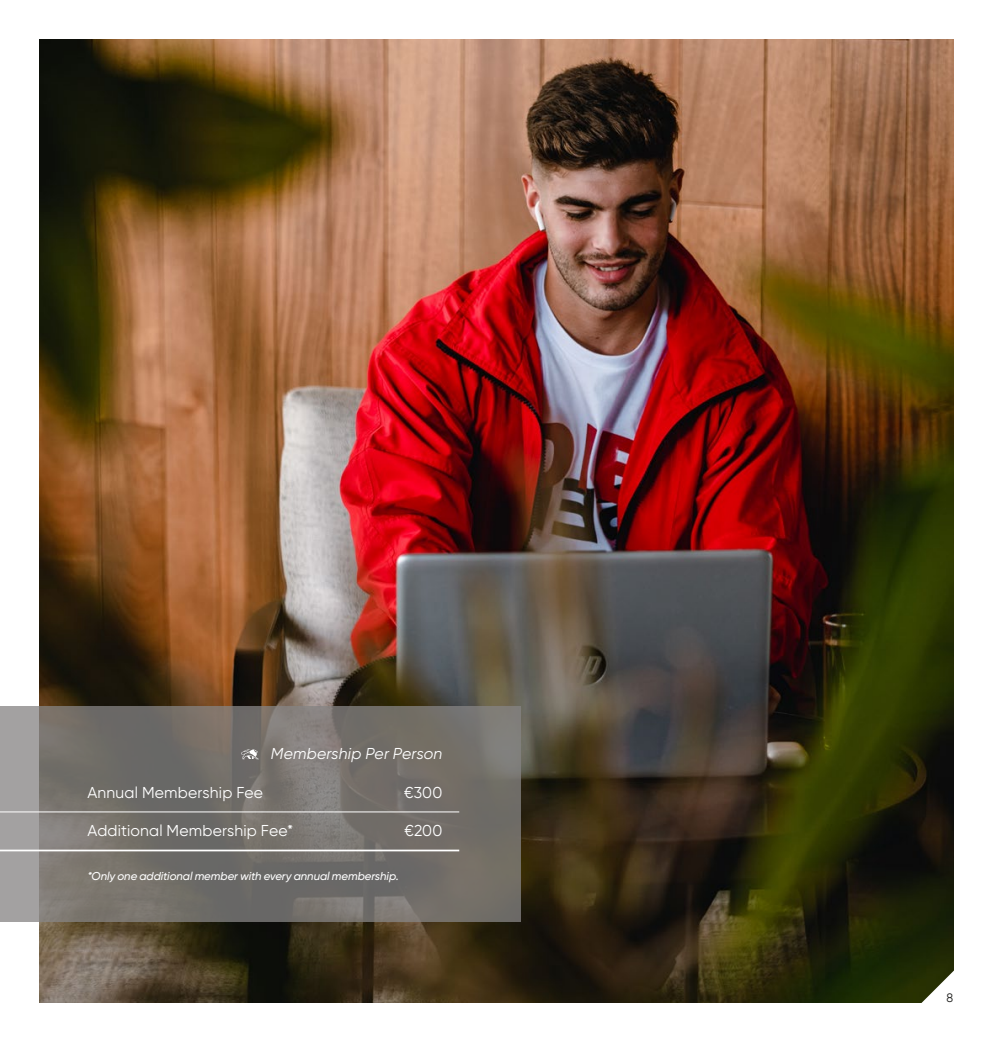
<style>
.page{position:relative;width:993px;height:1042px;background:#fff}
.page>*{position:absolute;margin:0;border:0;box-sizing:border-box;transform-origin:0 0}
.t1{font:15.75px "Gilroy";letter-spacing:.01em;color:#fff}
.t2{font:italic 15.75px "Gilroy";letter-spacing:.015em;color:#fff}
.t3{font:12.25px "Gilroy";color:#1d1d1b}
.Note{font:italic 500 11.38px "Gilroy";letter-spacing:-.005em;color:#fff}
</style>
<div class="page">
<img style="left:40px;top:40px;width:912px;height:962px">
<svg style="left:0;top:706px;width:521px;height:215px;background:#78746f"></svg>
<svg style="left:241px;top:749px;width:18px;height:10px"></svg>
<hr style="left:0;top:811px;width:459px;height:1px;background:#fff">
<hr style="left:0;top:849px;width:459px;height:2px;background:#fff">
<svg style="left:917px;top:966px;width:37px;height:37px"></svg>
<p class="t2" style="left:271px;top:744px;width:173px">Membership Per Person</p>
<p class="t1" style="left:87px;top:782px;width:177px">Annual Membership Fee</p>
<p class="t1" style="left:404px;top:782px;width:40px">€300</p>
<p class="t1" style="left:87px;top:821px;width:207px">Additional Membership Fee*</p>
<p class="t1" style="left:404px;top:821px;width:39px">€200</p>
<p class="Note" style="left:87px;top:869px;width:313px">*Only one additional member with every annual membership.</p>
<p class="t3" style="left:946px;top:990px;width:8px">8</p>
</div>
